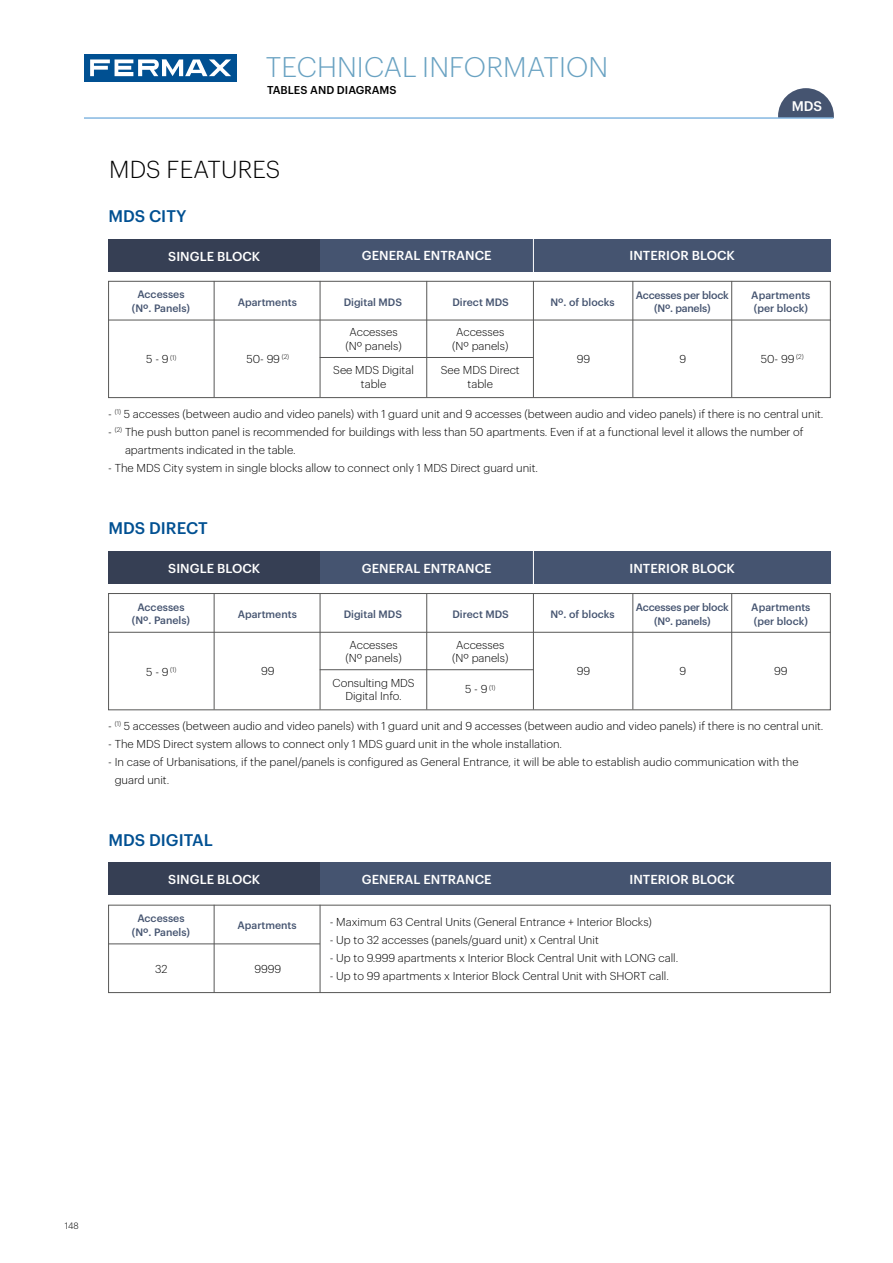
<style>
.page{position:relative;width:893px;height:1263px;background:#fff}
.page>*{position:absolute;margin:0;border:0;box-sizing:border-box;transform-origin:0 0}
.t1{font:300 27.75px "Graphik";letter-spacing:.005em;color:#69a2c2}
.t2{font:300 24px "Graphik";letter-spacing:.005em;color:#000}
.t3{font:500 16.5px "Graphik";color:#005092}
.t4{font:500 13.65px "Graphik";color:#fff}
.t5{font:500 12.75px "Graphik";color:#fff}
.t6{font:300 11.25px/13.5px "Graphik";color:#000;text-align:center}
.t7{font:500 11.1px "Graphik";color:#000}
.t8{font:500 10.5px/13.5px "Graphik";color:#455470;text-align:center}
.t9{font:500 10.5px/13.5px "Graphik";letter-spacing:-.02em;color:#455470;text-align:center}
.t10{font:300 9px "Graphik";color:#000}
</style>
<div class="page">
<svg style="left:778px;top:88px;width:56px;height:30px"></svg>
<div style="left:108px;top:281px;width:723px;height:117px;border:1px solid #575756"></div>
<div style="left:108px;top:238px;width:212px;height:33px;background:#363f54"></div>
<hr style="left:320px;top:281px;width:1px;height:116px;background:#575756">
<hr style="left:320px;top:357px;width:213px;height:1px;background:#575756">
<hr style="left:108px;top:320px;width:723px;height:1px;background:#575756">
<div style="left:320px;top:238px;width:511px;height:33px;background:#455470"></div>
<hr style="left:533px;top:235px;width:1px;height:39px;background:#fff">
<hr style="left:533px;top:281px;width:1px;height:116px;background:#575756">
<hr style="left:214px;top:281px;width:1px;height:116px;background:#575756">
<hr style="left:426px;top:281px;width:1px;height:116px;background:#575756">
<hr style="left:632px;top:281px;width:1px;height:116px;background:#575756">
<hr style="left:731px;top:281px;width:1px;height:116px;background:#575756">
<div style="left:108px;top:593px;width:723px;height:117px;border:1px solid #575756"></div>
<div style="left:108px;top:551px;width:212px;height:33px;background:#363f54"></div>
<hr style="left:320px;top:593px;width:1px;height:116px;background:#575756">
<hr style="left:320px;top:669px;width:213px;height:1px;background:#575756">
<hr style="left:108px;top:632px;width:723px;height:1px;background:#575756">
<div style="left:320px;top:551px;width:511px;height:33px;background:#455470"></div>
<hr style="left:533px;top:547px;width:1px;height:39px;background:#fff">
<hr style="left:533px;top:593px;width:1px;height:116px;background:#575756">
<hr style="left:214px;top:593px;width:1px;height:116px;background:#575756">
<hr style="left:426px;top:593px;width:1px;height:116px;background:#575756">
<hr style="left:632px;top:593px;width:1px;height:116px;background:#575756">
<hr style="left:731px;top:593px;width:1px;height:116px;background:#575756">
<div style="left:108px;top:905px;width:723px;height:88px;border:1px solid #575756"></div>
<div style="left:108px;top:862px;width:212px;height:33px;background:#363f54"></div>
<hr style="left:320px;top:905px;width:1px;height:88px;background:#575756">
<hr style="left:108px;top:943px;width:212px;height:1px;background:#575756">
<div style="left:320px;top:862px;width:511px;height:33px;background:#455470"></div>
<hr style="left:214px;top:905px;width:1px;height:88px;background:#575756">
<hr style="left:84px;top:117px;width:749px;height:2px;background:#85b7e1">
<div style="left:85px;top:54px;width:152px;height:28px;background:#005092"></div>
<svg style="left:90px;top:59px;width:141px;height:17px"></svg>
<h1 class="t1" style="left:266px;top:46px;width:344px">TECHNICAL INFORMATION</h1>
<p class="t7" style="left:267px;top:81px;width:131px">TABLES AND DIAGRAMS</p>
<h2 class="t2" style="left:109px;top:152px;width:173px">MDS FEATURES</h2>
<h3 class="t3" style="left:108px;top:204px;width:80px">MDS CITY</h3>
<p class="t4" style="left:792px;top:96px;width:32px">MDS</p>
<p class="t5" style="left:168px;top:246px;width:94px">SINGLE BLOCK</p>
<p class="t8" style="left:132px;top:287px;width:60px">Accesses (Nº. Panels)</p>
<p class="t8" style="left:238px;top:294px;width:61px">Apartments</p>
<p class="t5" style="left:362px;top:246px;width:131px">GENERAL ENTRANCE</p>
<p class="t5" style="left:629px;top:246px;width:107px">INTERIOR BLOCK</p>
<p class="t8" style="left:344px;top:294px;width:60px">Digital MDS</p>
<p class="t8" style="left:550px;top:294px;width:66px">Nº. of blocks</p>
<p class="t9" style="left:636px;top:287px;width:95px">Accesses per block (Nº. panels)</p>
<p class="t8" style="left:751px;top:287px;width:61px;text-align:left">Apartments (per block)</p>
<p class="t8" style="left:452px;top:294px;width:58px">Direct MDS</p>
<p class="t6" style="left:146px;top:352px;width:32px">5 - 9 <sup>(1)</sup></p>
<p class="t6" style="left:246px;top:351px;width:44px">50- 99 <sup>(2)</sup></p>
<p class="t6" style="left:345px;top:325px;width:58px">Accesses (Nº panels)</p>
<p class="t6" style="left:333px;top:363px;width:82px">See MDS Digital table</p>
<p class="t6" style="left:452px;top:325px;width:58px">Accesses (Nº panels)</p>
<p class="t6" style="left:441px;top:363px;width:80px">See MDS Direct table</p>
<p class="t6" style="left:577px;top:351px;width:15px">99</p>
<p class="t6" style="left:680px;top:351px;width:8px">9</p>
<p class="t6" style="left:761px;top:351px;width:44px">50- 99 <sup>(2)</sup></p>
<p class="t6" style="left:108px;top:406px;width:717px">- <sup>(1)</sup> 5 accesses (between audio and video panels) with 1 guard unit and 9 accesses (between audio and video panels) if there is no central unit.</p>
<p class="t6" style="left:125px;top:422px;width:680px;line-height:18px;text-align:left;text-indent:-17px">- <sup>(2)</sup> The push button panel is recommended for buildings with less than 50 apartments. Even if at a functional level it allows the number of apartments indicated in the table.</p>
<p class="t6" style="left:108px;top:460px;width:431px">- The MDS City system in single blocks allow to connect only 1 MDS Direct guard unit.</p>
<h3 class="t3" style="left:108px;top:516px;width:101px">MDS DIRECT</h3>
<p class="t5" style="left:168px;top:558px;width:94px">SINGLE BLOCK</p>
<p class="t8" style="left:132px;top:599px;width:60px">Accesses (Nº. Panels)</p>
<p class="t8" style="left:238px;top:606px;width:61px">Apartments</p>
<p class="t5" style="left:362px;top:558px;width:131px">GENERAL ENTRANCE</p>
<p class="t5" style="left:629px;top:558px;width:107px">INTERIOR BLOCK</p>
<p class="t8" style="left:344px;top:606px;width:60px">Digital MDS</p>
<p class="t8" style="left:550px;top:606px;width:66px">Nº. of blocks</p>
<p class="t9" style="left:636px;top:599px;width:95px">Accesses per block (Nº. panels)</p>
<p class="t8" style="left:751px;top:599px;width:61px;text-align:left">Apartments (per block)</p>
<p class="t8" style="left:452px;top:606px;width:58px">Direct MDS</p>
<p class="t6" style="left:146px;top:664px;width:32px">5 - 9 <sup>(1)</sup></p>
<p class="t6" style="left:261px;top:663px;width:15px">99</p>
<p class="t6" style="left:345px;top:637px;width:58px">Accesses (Nº panels)</p>
<p class="t6" style="left:333px;top:675px;width:84px">Consulting MDS<br>Digital Info.</p>
<p class="t6" style="left:452px;top:637px;width:58px">Accesses (Nº panels)</p>
<p class="t6" style="left:465px;top:682px;width:32px">5 - 9 <sup>(1)</sup></p>
<p class="t6" style="left:577px;top:663px;width:15px">99</p>
<p class="t6" style="left:680px;top:663px;width:8px">9</p>
<p class="t6" style="left:774px;top:663px;width:15px">99</p>
<p class="t6" style="left:108px;top:718px;width:717px">- <sup>(1)</sup> 5 accesses (between audio and video panels) with 1 guard unit and 9 accesses (between audio and video panels) if there is no central unit.</p>
<p class="t6" style="left:108px;top:736px;width:455px">- The MDS Direct system allows to connect only 1 MDS guard unit in the whole installation.</p>
<p class="t6" style="left:115px;top:752px;width:685px;line-height:18px;text-align:left;text-indent:-7px">- In case of Urbanisations, if the panel/panels is configured as General Entrance, it will be able to establish audio communication with the guard unit.</p>
<h3 class="t3" style="left:108px;top:827px;width:106px">MDS DIGITAL</h3>
<p class="t5" style="left:168px;top:870px;width:94px">SINGLE BLOCK</p>
<p class="t8" style="left:132px;top:911px;width:60px">Accesses (Nº. Panels)</p>
<p class="t8" style="left:237px;top:917px;width:61px">Apartments</p>
<p class="t6" style="left:255px;top:961px;width:28px">9999</p>
<p class="t6" style="left:155px;top:961px;width:14px">32</p>
<p class="t5" style="left:362px;top:870px;width:131px">GENERAL ENTRANCE</p>
<p class="t5" style="left:629px;top:870px;width:107px">INTERIOR BLOCK</p>
<p class="t6" style="left:330px;top:915px;width:324px">- Maximum 63 Central Units (General Entrance + Interior Blocks)</p>
<p class="t6" style="left:330px;top:933px;width:270px">- Up to 32 accesses (panels/guard unit) x Central Unit</p>
<p class="t6" style="left:330px;top:951px;width:350px">- Up to 9.999 apartments x Interior Block Central Unit with LONG call.</p>
<p class="t6" style="left:330px;top:969px;width:341px">- Up to 99 apartments x Interior Block Central Unit with SHORT call.</p>
<p class="t10" style="left:65px;top:1219px;width:15px">148</p>
</div>
